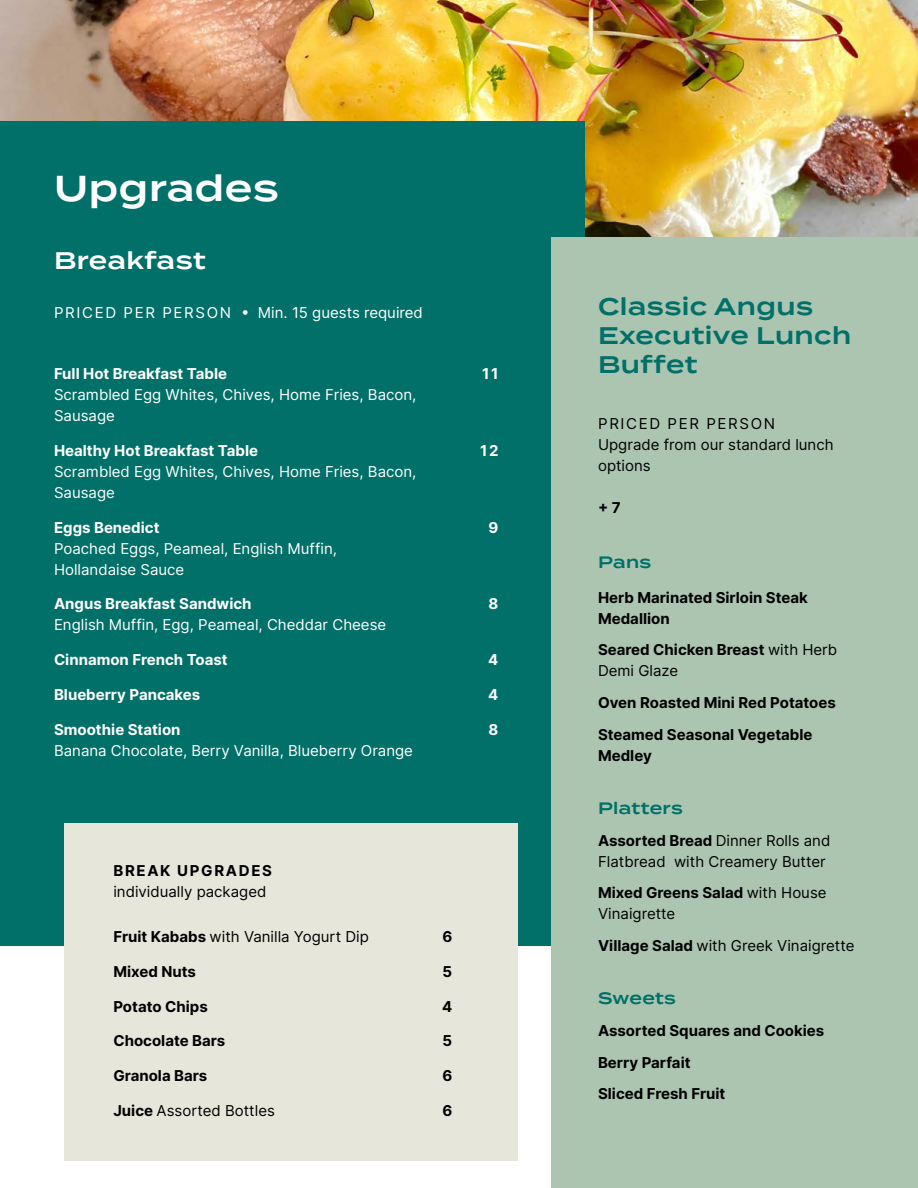
<style>
.page{position:relative;width:918px;height:1188px;background:#fff}
.page>*{position:absolute;margin:0;border:0;box-sizing:border-box;transform-origin:0 0}
.t1{font:600 36px "Termina";letter-spacing:.02em;color:#fff}
.t2{font:600 24px/28.8px "Termina";letter-spacing:.02em;color:#007068}
.t3{font:600 24px "Termina";letter-spacing:.02em;color:#fff}
.t4{font:600 16.5px "Termina";letter-spacing:.02em;color:#007068}
.t5{font:15px/21px "Inter";color:#fff}
.t6{font:15px/21px "Inter";color:#000101}
.t7{font:700 15px/31.8px "Inter";color:#000101}
.t8{font:700 15px "Inter";color:#fff}
.t9{font:700 15px "Inter";letter-spacing:.11em;color:#000101}
.s1{font-weight:700}
.s2{font-weight:400}
</style>
<div class="page">
<img style="left:0;top:0;width:918px;height:238px">
<div style="left:0;top:122px;width:584px;height:824px;background:#007068"></div>
<div style="left:552px;top:238px;width:366px;height:950px;background:#acc5b1"></div>
<div style="left:64px;top:823px;width:453px;height:337px;background:#e7e6db"></div>
<h1 class="t1" style="left:54px;top:162px;width:226px">Upgrades</h1>
<h2 class="t3" style="left:54px;top:242px;width:153px">Breakfast</h2>
<p class="t5" style="left:54px;top:302px;width:370px">PRICED PER PERSON • Min. 15 guests required</p>
<p class="t8" style="left:54px;top:363px;width:175px">Full Hot Breakfast Table</p>
<p class="t5" style="left:54px;top:384px;width:364px">Scrambled Egg Whites, Chives, Home Fries, Bacon,<br>Sausage</p>
<p class="t8" style="left:54px;top:439px;width:206px">Healthy Hot Breakfast Table</p>
<p class="t5" style="left:54px;top:460px;width:364px">Scrambled Egg Whites, Chives, Home Fries, Bacon,<br>Sausage</p>
<p class="t8" style="left:54px;top:516px;width:107px">Eggs Benedict</p>
<p class="t5" style="left:54px;top:537px;width:285px">Poached Eggs, Peameal, English Muffin,<br>Hollandaise Sauce</p>
<p class="t8" style="left:54px;top:593px;width:199px">Angus Breakfast Sandwich</p>
<p class="t5" style="left:54px;top:614px;width:334px">English Muffin, Egg, Peameal, Cheddar Cheese</p>
<p class="t8" style="left:482px;top:363px;width:18px">11</p>
<p class="t8" style="left:480px;top:439px;width:20px">12</p>
<p class="t8" style="left:489px;top:516px;width:11px">9</p>
<p class="t8" style="left:489px;top:593px;width:11px">8</p>
<p class="t8" style="left:54px;top:649px;width:175px">Cinnamon French Toast</p>
<p class="t8" style="left:488px;top:649px;width:12px">4</p>
<p class="t8" style="left:54px;top:684px;width:148px">Blueberry Pancakes</p>
<p class="t8" style="left:488px;top:684px;width:12px">4</p>
<p class="t8" style="left:54px;top:718px;width:128px">Smoothie Station</p>
<p class="t5" style="left:54px;top:739px;width:361px">Banana Chocolate, Berry Vanilla, Blueberry Orange</p>
<p class="t8" style="left:489px;top:718px;width:11px">8</p>
<p class="t9" style="left:113px;top:860px;width:160px">BREAK UPGRADES</p>
<p class="t6" style="left:113px;top:881px;width:155px">individually packaged</p>
<p class="t6" style="left:113px;top:926px;width:257px"><span class="s1">Fruit Kababs</span> with Vanilla Yogurt Dip</p>
<p class="t7" style="left:442px;top:920px;width:11px">6</p>
<p class="t7" style="left:113px;top:955px;width:84px">Mixed Nuts</p>
<p class="t7" style="left:443px;top:955px;width:11px">5</p>
<p class="t7" style="left:113px;top:990px;width:96px">Potato Chips</p>
<p class="t7" style="left:442px;top:990px;width:12px">4</p>
<p class="t7" style="left:113px;top:1025px;width:114px">Chocolate Bars</p>
<p class="t7" style="left:443px;top:1025px;width:11px">5</p>
<p class="t7" style="left:113px;top:1059px;width:95px">Granola Bars</p>
<p class="t7" style="left:442px;top:1059px;width:11px">6</p>
<p class="t6" style="left:113px;top:1100px;width:163px"><span class="s1">Juice</span> Assorted Bottles</p>
<p class="t7" style="left:442px;top:1094px;width:11px">6</p>
<h2 class="t2" style="left:598px;top:292px;width:255px">Classic Angus<br>Executive Lunch<br>Buffet</h2>
<p class="t6" style="left:598px;top:412px;width:237px">PRICED PER PERSON<br>Upgrade from our standard lunch options</p>
<p class="t7" style="left:598px;top:491px;width:24px">+ 7</p>
<p class="t4" style="left:598px;top:550px;width:55px">Pans</p>
<p class="t7" style="left:598px;top:586px;width:211px;line-height:21px">Herb Marinated Sirloin Steak<br>Medallion</p>
<p class="t7" style="left:598px;top:639px;width:241px;line-height:21px">Seared Chicken Breast <span class="s2">with Herb<br>Demi Glaze</span></p>
<p class="t7" style="left:598px;top:686px;width:239px">Oven Roasted Mini Red Potatoes<br>Steamed Seasonal Vegetable</p>
<p class="t7" style="left:598px;top:739px;width:55px">Medley</p>
<p class="t4" style="left:598px;top:796px;width:86px">Platters</p>
<p class="t6" style="left:598px;top:829px;width:234px"><span class="s1">Assorted Bread</span> Dinner Rolls and<br>Flatbread with Creamery Butter</p>
<p class="t6" style="left:598px;top:882px;width:230px"><span class="s1">Mixed Greens Salad</span> with House<br>Vinaigrette</p>
<p class="t6" style="left:598px;top:935px;width:258px"><span class="s1">Village Salad</span> with Greek Vinaigrette</p>
<p class="t4" style="left:598px;top:986px;width:79px">Sweets</p>
<p class="t7" style="left:598px;top:1014px;width:228px">Assorted Squares and Cookies<br>Berry Parfait<br>Sliced Fresh Fruit</p>
</div>
